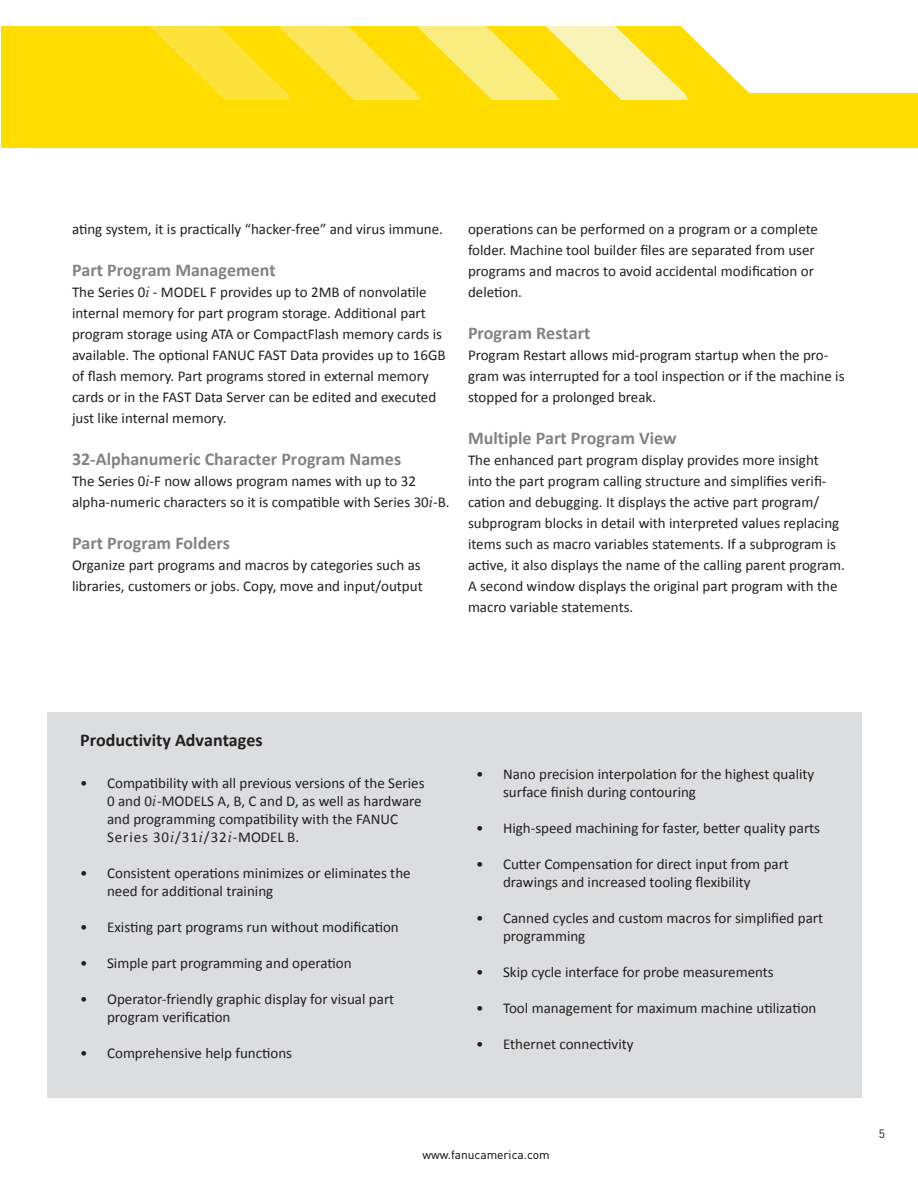
<style>
.page{position:relative;width:918px;height:1188px;background:#fff}
.page>*{position:absolute;margin:0;border:0;box-sizing:border-box;transform-origin:0 0}
.Text{font:700 18px "Calibri";color:#808285}
.Text-2{font:700 18px "Calibri";color:#231f20}
.Text-3{font:15px/21px "Calibri";color:#231f20}
.Text-4{font:15px "Calibri";letter-spacing:.06em;color:#231f20}
.t1{font:12px "DIN Pro";color:#000}
.t2{font:12px "DIN Pro";color:#231f20}
.s1{font-family:"Book Antiqua";font-style:italic}
</style>
<div class="page">
<img style="left:1px;top:27px;width:917px;height:121px">
<div style="left:48px;top:713px;width:814px;height:385px;background:#dcdddf"></div>
<p class="Text-3" style="left:72px;top:219px;width:373px">ating system, it is practically “hacker-free” and virus immune.</p>
<p class="Text" style="left:72px;top:259px;width:205px">Part Program Management</p>
<p class="Text-3" style="left:72px;top:282px;width:356px">The Series 0<span class="s1">i</span> - MODEL F provides up to 2MB of nonvolatile</p>
<p class="Text-3" style="left:72px;top:303px;width:355px">internal memory for part program storage. Additional part</p>
<p class="Text-3" style="left:72px;top:324px;width:372px">program storage using ATA or CompactFlash memory cards is</p>
<p class="Text-3" style="left:72px;top:345px;width:375px">available. The optional FANUC FAST Data provides up to 16GB of flash memory. Part programs stored in external memory cards or in the FAST Data Server can be edited and executed just like internal memory.</p>
<p class="Text" style="left:72px;top:448px;width:331px">32-Alphanumeric Character Program Names</p>
<p class="Text-3" style="left:72px;top:471px;width:346px">The Series 0<span class="s1">i</span>-F now allows program names with up to 32</p>
<p class="Text-3" style="left:72px;top:492px;width:379px">alpha-numeric characters so it is compatible with Series 30<span class="s1">i</span>-B.</p>
<p class="Text" style="left:72px;top:532px;width:160px">Part Program Folders</p>
<p class="Text-3" style="left:72px;top:555px;width:350px">Organize part programs and macros by categories such as</p>
<p class="Text-3" style="left:72px;top:576px;width:352px">libraries, customers or jobs. Copy, move and input/output</p>
<p class="Text-3" style="left:468px;top:219px;width:352px">operations can be performed on a program or a complete folder. Machine tool builder files are separated from user programs and macros to avoid accidental modification or deletion.</p>
<p class="Text" style="left:468px;top:322px;width:124px">Program Restart</p>
<p class="Text-3" style="left:468px;top:345px;width:378px">Program Restart allows mid-program startup when the pro&shy;gram was interrupted for a tool inspection or if the machine is stopped for a prolonged break.</p>
<p class="Text" style="left:468px;top:427px;width:210px">Multiple Part Program View</p>
<p class="Text-3" style="left:468px;top:450px;width:378px">The enhanced part program display provides more insight into the part program calling structure and simplifies verifi&shy;cation and debugging. It displays the active part program/ subprogram blocks in detail with interpreted values replacing items such as macro variables statements. If a subprogram is active, it also displays the name of the calling parent program.<br>A second window displays the original part program with the macro variable statements.</p>
<p class="Text-2" style="left:80px;top:728px;width:184px">Productivity Advantages</p>
<p class="Text-3" style="left:80px;top:772px;width:346px">• Compatibility with all previous versions of the Series</p>
<p class="Text-3" style="left:107px;top:790px;width:316px">0 and 0<span class="s1">i</span>-MODELS A, B, C and D, as well as hardware</p>
<p class="Text-3" style="left:107px;top:808px;width:293px">and programming compatibility with the FANUC</p>
<p class="Text-4" style="left:107px;top:827px;width:194px">Series 30<span class="s1">i</span>/31<span class="s1">i</span>/32<span class="s1">i</span>-MODEL B.</p>
<p class="Text-3" style="left:80px;top:862px;width:332px">• Consistent operations minimizes or eliminates the</p>
<p class="Text-3" style="left:107px;top:880px;width:168px">need for additional training</p>
<p class="Text-3" style="left:80px;top:916px;width:320px">• Existing part programs run without modification</p>
<p class="Text-3" style="left:80px;top:952px;width:273px">• Simple part programming and operation</p>
<p class="Text-3" style="left:80px;top:988px;width:316px">• Operator-friendly graphic display for visual part</p>
<p class="Text-3" style="left:107px;top:1006px;width:125px">program verification</p>
<p class="Text-3" style="left:80px;top:1042px;width:214px">• Comprehensive help functions</p>
<p class="Text-3" style="left:476px;top:764px;width:340px">• Nano precision interpolation for the highest quality</p>
<p class="Text-3" style="left:503px;top:782px;width:194px">surface finish during contouring</p>
<p class="Text-3" style="left:476px;top:818px;width:346px">• High-speed machining for faster, better quality parts</p>
<p class="Text-3" style="left:476px;top:854px;width:314px">• Cutter Compensation for direct input from part</p>
<p class="Text-3" style="left:503px;top:872px;width:249px">drawings and increased tooling flexibility</p>
<p class="Text-3" style="left:503px;top:910px;width:322px;line-height:18px;text-indent:-27px">• Canned cycles and custom macros for simplified part programming</p>
<p class="Text-3" style="left:476px;top:962px;width:299px">• Skip cycle interface for probe measurements</p>
<p class="Text-3" style="left:476px;top:998px;width:342px">• Tool management for maximum machine utilization</p>
<p class="Text-3" style="left:476px;top:1034px;width:159px">• Ethernet connectivity</p>
<p class="t1" style="left:422px;top:1146px;width:129px">www.fanucamerica.com</p>
<p class="t2" style="left:879px;top:1124px;width:8px">5</p>
</div>
